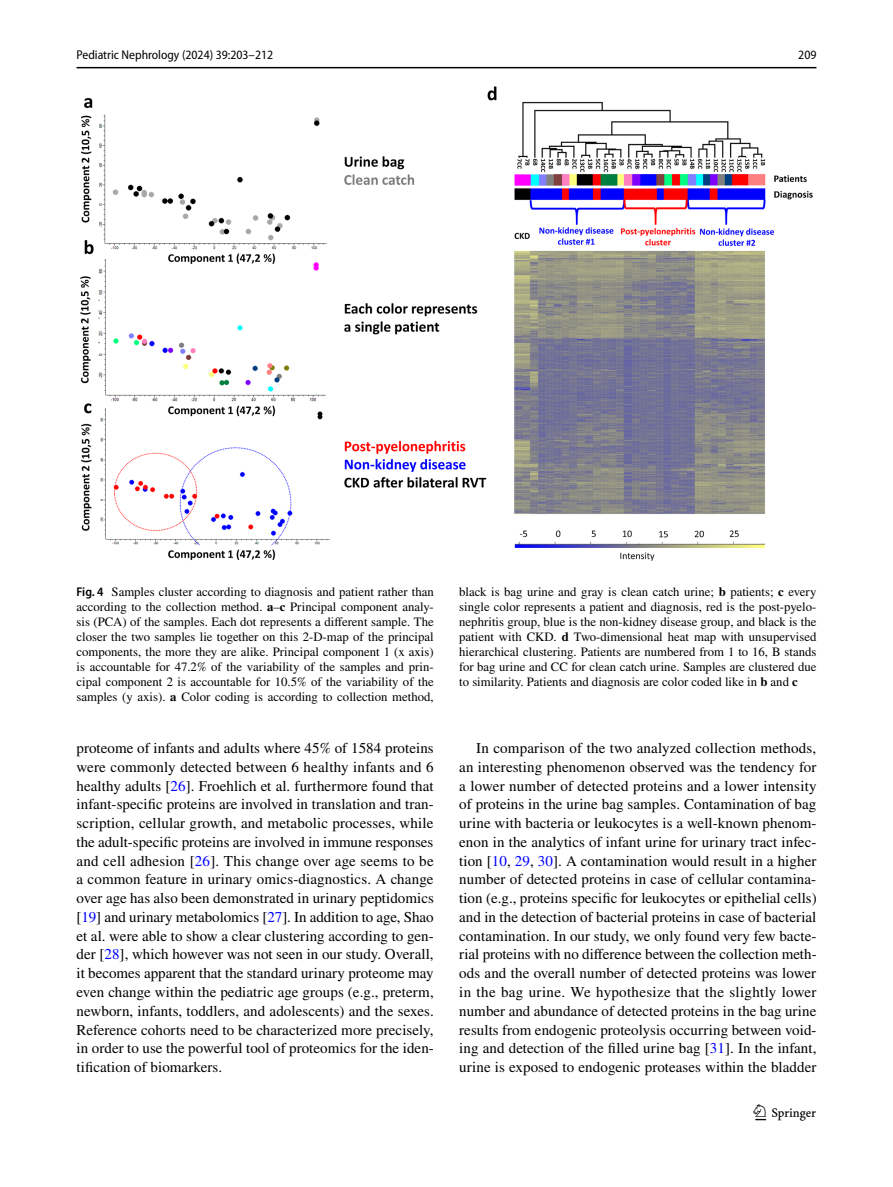
<style>
.page{position:relative;width:893px;height:1187px;background:#fff}
.page>*{position:absolute;margin:0;border:0;box-sizing:border-box;transform-origin:0 0}
.t1{font:22.5px "Springnew Regular 3";color:#000}
.t2{font:15px/18.8px "STIX";letter-spacing:.005em;color:#000;text-align:justify}
.t3{font:12.75px/15px "STIX";color:#000;text-align:justify}
.t4{font:semi-condensed 12.75px "Myriad Pro";color:#000}
.s1{font-family:"Myriad Pro";font-weight:600;font-stretch:semi-condensed}
.s2{font-weight:700}
.s3{color:#00f}
</style>
<div class="page">
<hr style="left:77px;top:67px;width:739px;height:1px;background:#000">
<img style="left:81px;top:87px;width:731px;height:473px">
<p class="t4" style="left:77px;top:48px;width:198px">Pediatric Nephrology (2024) 39:203–212</p>
<p class="t4" style="left:798px;top:48px;width:20px">209</p>
<p class="t3" style="left:77px;top:585px;width:359px"><span class="s1">Fig. 4</span> Samples cluster according to diagnosis and patient rather than according to the collection method. <span class="s2">a</span>–<span class="s2">c</span> Principal component analy&shy;sis (PCA) of the samples. Each dot represents a different sample. The closer the two samples lie together on this 2-D-map of the principal components, the more they are alike. Principal component 1 (x axis) is accountable for 47.2% of the variability of the samples and prin&shy;cipal component 2 is accountable for 10.5% of the variability of the samples (y axis). <span class="s2">a</span> Color coding is according to collection method,</p>
<p class="t3" style="left:459px;top:585px;width:359px">black is bag urine and gray is clean catch urine; <span class="s2">b</span> patients; <span class="s2">c</span> every single color represents a patient and diagnosis, red is the post-pyelo&shy;nephritis group, blue is the non-kidney disease group, and black is the patient with CKD. <span class="s2">d</span> Two-dimensional heat map with unsupervised hierarchical clustering. Patients are numbered from 1 to 16, B stands for bag urine and CC for clean catch urine. Samples are clustered due to similarity. Patients and diagnosis are color coded like in <span class="s2">b</span> and <span class="s2">c</span></p>
<p class="t2" style="left:77px;top:739px;width:359px">proteome of infants and adults where 45% of 1584 proteins were commonly detected between 6 healthy infants and 6 healthy adults [<span class="s3">26</span>]. Froehlich et al. furthermore found that infant-specific proteins are involved in translation and tran&shy;scription, cellular growth, and metabolic processes, while the adult-specific proteins are involved in immune responses and cell adhesion [<span class="s3">26</span>]. This change over age seems to be a common feature in urinary omics-diagnostics. A change over age has also been demonstrated in urinary peptidomics [<span class="s3">19</span>] and urinary metabolomics [<span class="s3">27</span>]. In addition to age, Shao et al. were able to show a clear clustering according to gen&shy;der [<span class="s3">28</span>], which however was not seen in our study. Overall, it becomes apparent that the standard urinary proteome may even change within the pediatric age groups (e.g., preterm, newborn, infants, toddlers, and adolescents) and the sexes.<br>Reference cohorts need to be characterized more precisely, in order to use the powerful tool of proteomics for the iden&shy;tification of biomarkers.</p>
<p class="t2" style="left:459px;top:739px;width:359px;text-indent:17px">In comparison of the two analyzed collection methods, an interesting phenomenon observed was the tendency for a lower number of detected proteins and a lower intensity of proteins in the urine bag samples. Contamination of bag urine with bacteria or leukocytes is a well-known phenom&shy;enon in the analytics of infant urine for urinary tract infec&shy;tion [<span class="s3">10</span>, <span class="s3">29</span>, <span class="s3">30</span>]. A contamination would result in a higher number of detected proteins in case of cellular contamina&shy;tion (e.g., proteins specific for leukocytes or epithelial cells) and in the detection of bacterial proteins in case of bacterial contamination. In our study, we only found very few bacte&shy;rial proteins with no difference between the collection meth&shy;ods and the overall number of detected proteins was lower in the bag urine. We hypothesize that the slightly lower number and abundance of detected proteins in the bag urine results from endogenic proteolysis occurring between void&shy;ing and detection of the filled urine bag [<span class="s3">31</span>]. In the infant, urine is exposed to endogenic proteases within the bladder</p>
<h1 class="t1" style="left:755px;top:1104px;width:62px">1 3</h1>
</div>
